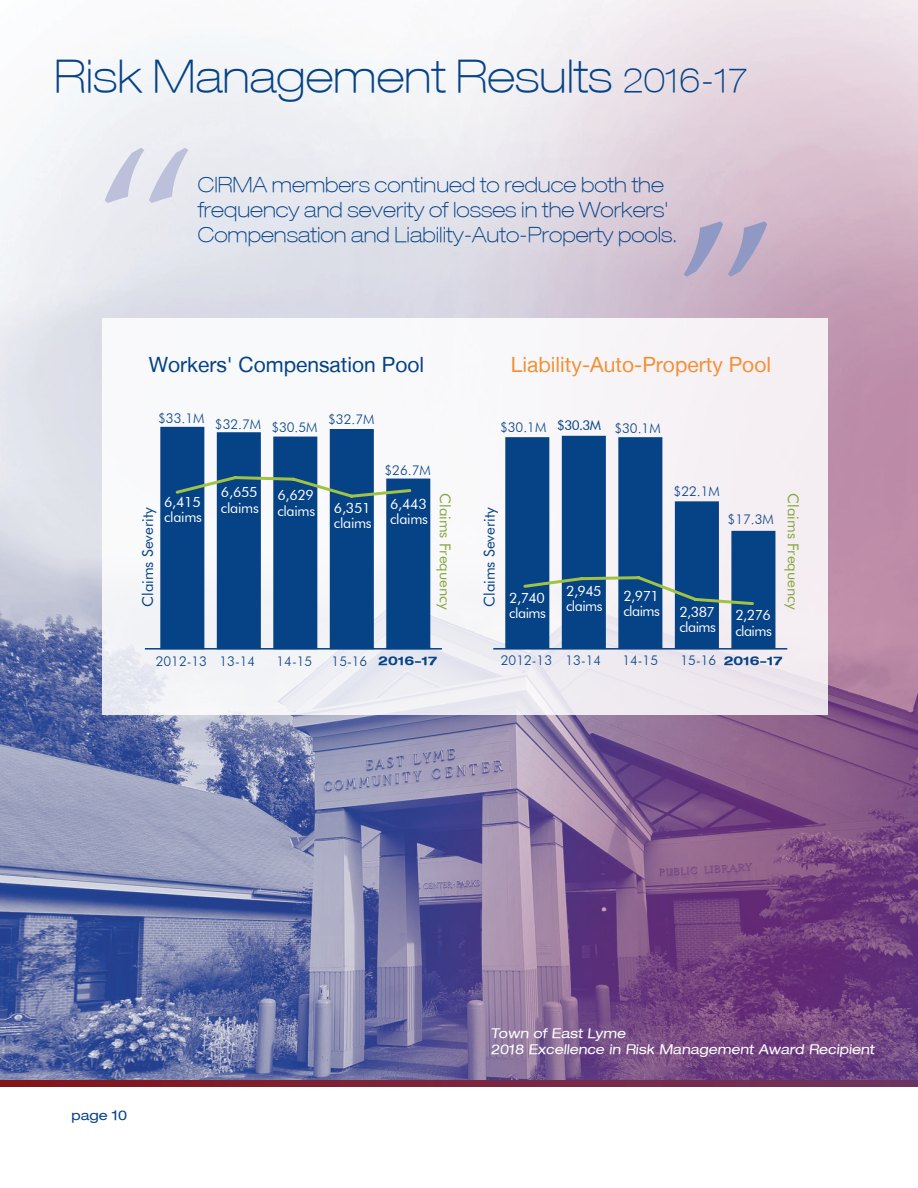
<style>
.page{position:relative;width:918px;height:1188px;background:#fff}
.page>*{position:absolute;margin:0;border:0;box-sizing:border-box;transform-origin:0 0}
.t1{font:100 expanded 45px "Helvetica Neue LT";color:#054286}
.t2{font:100 expanded 21px/25.2px "Helvetica Neue LT";color:#054286}
.t3{font:21px "Helvetica Neue LT";color:#f39036}
.t4{font:21px "Helvetica Neue LT";color:#054286}
.t5{font:15px "Futura BT";color:#84a73d}
.t6{font:15px "Futura BT";color:#054286}
.t7{font:14.25px "Futura BT";letter-spacing:-.025em;color:#fff}
.t8{font:300 13.5px "Futura BT";color:#054286}
.t9{font:expanded 13.5px/16.2px "Helvetica Neue LT";color:#fff}
.t10{font:expanded 13.5px "Helvetica Neue LT";color:#054286}
.t11{font:13.5px "Futura BT";color:#054286}
.t12{font:700 expanded 12px "Helvetica Neue LT";color:#054286}
.s1{font-size:33px}
</style>
<div class="page">
<img style="left:0;top:0;width:918px;height:1080px">
<div style="left:103px;top:318px;width:725px;height:397px;background:linear-gradient(to bottom,#faf8f9,#eeecf2)"></div>
<div style="left:505px;top:437px;width:44px;height:212px;background:#054286;border:3px solid #054286"></div>
<div style="left:562px;top:436px;width:44px;height:213px;background:#054286;border:3px solid #054286"></div>
<div style="left:618px;top:437px;width:44px;height:212px;background:#054286;border:3px solid #054286"></div>
<div style="left:675px;top:501px;width:44px;height:148px;background:#054286;border:3px solid #054286"></div>
<div style="left:731px;top:531px;width:44px;height:118px;background:#054286"></div>
<hr style="left:145px;top:648px;width:297px;height:2px;background:#054286">
<hr style="left:493px;top:648px;width:294px;height:2px;background:#054286">
<svg style="left:523px;top:574px;width:231px;height:33px"></svg>
<div style="left:160px;top:427px;width:44px;height:222px;background:#054286;border:3px solid #054286"></div>
<div style="left:217px;top:432px;width:44px;height:217px;background:#054286;border:3px solid #054286"></div>
<div style="left:273px;top:437px;width:44px;height:212px;background:#054286;border:3px solid #054286"></div>
<div style="left:330px;top:429px;width:44px;height:220px;background:#054286;border:3px solid #054286"></div>
<div style="left:386px;top:479px;width:44px;height:170px;background:#054286;border:3px solid #054286"></div>
<svg style="left:0;top:1080px;width:918px;height:6px;background:#78243c"></svg>
<svg style="left:684px;top:221px;width:83px;height:56px;background:#b9acc6"></svg>
<svg style="left:105px;top:148px;width:83px;height:55px;background:#dadce9"></svg>
<svg style="left:175px;top:474px;width:238px;height:26px"></svg>
<p class="t1" style="left:54px;top:49px;width:695px">Risk Management Results <span class="s1">2016-17</span></p>
<p class="t2" style="left:198px;top:171px;width:481px">CIRMA members continued to reduce both the frequency and severity of losses in the Workers'<br>Compensation and Liability-Auto-Property pools.</p>
<p class="t4" style="left:149px;top:352px;width:277px">Workers' Compensation Pool</p>
<p class="t3" style="left:511px;top:352px;width:262px">Liability-Auto-Property Pool</p>
<p class="t8" style="left:158px;top:410px;width:48px">$33.1M</p>
<p class="t8" style="left:215px;top:416px;width:48px">$32.7M</p>
<p class="t8" style="left:272px;top:419px;width:47px">$30.5M</p>
<p class="t8" style="left:328px;top:411px;width:48px">$32.7M</p>
<p class="t8" style="left:500px;top:419px;width:48px">$30.1M</p>
<p class="t11" style="left:557px;top:417px;width:45px">$30.3M</p>
<p class="t8" style="left:614px;top:420px;width:48px">$30.1M</p>
<p class="t8" style="left:384px;top:462px;width:48px">$26.7M</p>
<p class="t8" style="left:674px;top:483px;width:48px">$22.1M</p>
<p class="t7" style="left:221px;top:484px;width:38px">6,655</p>
<p class="t7" style="left:221px;top:499px;width:39px">claims</p>
<p class="t7" style="left:277px;top:487px;width:38px">6,629</p>
<p class="t7" style="left:277px;top:502px;width:39px">claims</p>
<p class="t7" style="left:390px;top:495px;width:38px">6,443</p>
<p class="t7" style="left:390px;top:510px;width:39px">claims</p>
<p class="t5" style="left:454px;top:493px;width:118px;rotate:90deg">Claims Frequency</p>
<p class="t5" style="left:802px;top:493px;width:118px;rotate:90deg">Claims Frequency</p>
<p class="t7" style="left:164px;top:493px;width:38px">6,415</p>
<p class="t7" style="left:164px;top:508px;width:39px">claims</p>
<p class="t7" style="left:334px;top:499px;width:38px">6,351</p>
<p class="t7" style="left:334px;top:514px;width:39px">claims</p>
<p class="t6" style="left:139px;top:607px;width:101px;rotate:-90deg">Claims Severity</p>
<p class="t6" style="left:481px;top:607px;width:101px;rotate:-90deg">Claims Severity</p>
<p class="t8" style="left:728px;top:511px;width:48px">$17.3M</p>
<p class="t7" style="left:566px;top:582px;width:37px">2,945</p>
<p class="t7" style="left:566px;top:597px;width:38px">claims</p>
<p class="t7" style="left:623px;top:587px;width:37px">2,971</p>
<p class="t7" style="left:623px;top:602px;width:38px">claims</p>
<p class="t7" style="left:679px;top:603px;width:37px">2,387</p>
<p class="t7" style="left:679px;top:618px;width:38px">claims</p>
<p class="t7" style="left:509px;top:589px;width:37px">2,740</p>
<p class="t7" style="left:509px;top:604px;width:38px">claims</p>
<p class="t7" style="left:735px;top:607px;width:37px">2,276</p>
<p class="t7" style="left:735px;top:622px;width:38px">claims</p>
<p class="t8" style="left:501px;top:652px;width:53px">2012-13</p>
<p class="t8" style="left:681px;top:652px;width:37px">15-16</p>
<p class="t8" style="left:156px;top:653px;width:53px">2012-13</p>
<p class="t8" style="left:220px;top:653px;width:37px">13-14</p>
<p class="t8" style="left:276px;top:653px;width:37px">14-15</p>
<p class="t8" style="left:332px;top:653px;width:37px">15-16</p>
<p class="t8" style="left:565px;top:652px;width:37px">13-14</p>
<p class="t8" style="left:622px;top:652px;width:37px">14-15</p>
<p class="t12" style="left:378px;top:653px;width:61px">2016-17</p>
<p class="t12" style="left:724px;top:653px;width:61px">2016-17</p>
<p class="t10" style="left:71px;top:1107px;width:57px">page 10</p>
<p class="t9" style="left:491px;top:1025px;width:387px">Town of East Lyme<br>2018 Excellence in Risk Management Award Recipient</p>
</div>
